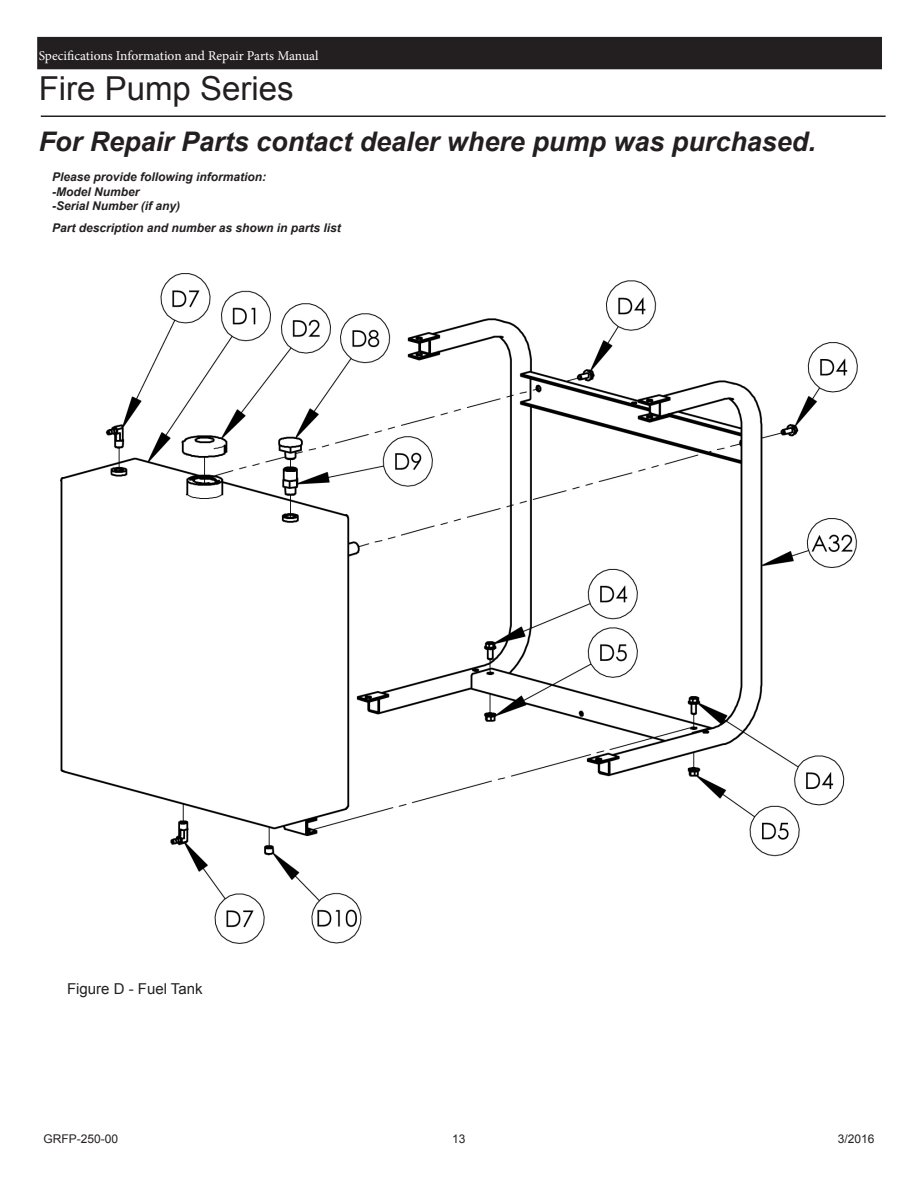
<style>
.page{position:relative;width:918px;height:1188px;background:#fff}
.page>*{position:absolute;margin:0;border:0;box-sizing:border-box;transform-origin:0 0}
.t1{font:33px "Arial";color:#231f20}
.t2{font:italic 700 27px "Arial";color:#231f20}
.t3{font:15px "Arial";color:#231f20}
.t4{font:13.5px "Minion Pro";color:#fff}
.t5{font:italic 700 12px "Arial";color:#231f20}
.t6{font:12px "Arial";color:#231f20}
</style>
<div class="page">
<div style="left:38px;top:38px;width:843px;height:31px;background:#231f20"></div>
<div style="left:37px;top:37px;width:845px;height:32px;border:2px solid #231f20"></div>
<img style="left:60px;top:274px;width:798px;height:669px">
<hr style="left:41px;top:116px;width:845px;height:1px;background:#231f20">
<p class="t4" style="left:39px;top:46px;width:281px">Specifications Information and Repair Parts Manual</p>
<p class="t1" style="left:39px;top:66px;width:256px">Fire Pump Series</p>
<p class="t2" style="left:39px;top:124px;width:779px">For Repair Parts contact dealer where pump was purchased.</p>
<p class="t5" style="left:52px;top:169px;width:216px">Please provide following information:</p>
<p class="t5" style="left:52px;top:183px;width:89px">-Model Number</p>
<p class="t5" style="left:52px;top:198px;width:130px">-Serial Number (if any)</p>
<p class="t5" style="left:52px;top:219px;width:290px">Part description and number as shown in parts list</p>
<p class="t3" style="left:67px;top:979px;width:137px">Figure D - Fuel Tank</p>
<p class="t6" style="left:44px;top:1131px;width:76px">GRFP-250-00</p>
<p class="t6" style="left:452px;top:1131px;width:15px">13</p>
<p class="t6" style="left:838px;top:1131px;width:38px">3/2016</p>
</div>
